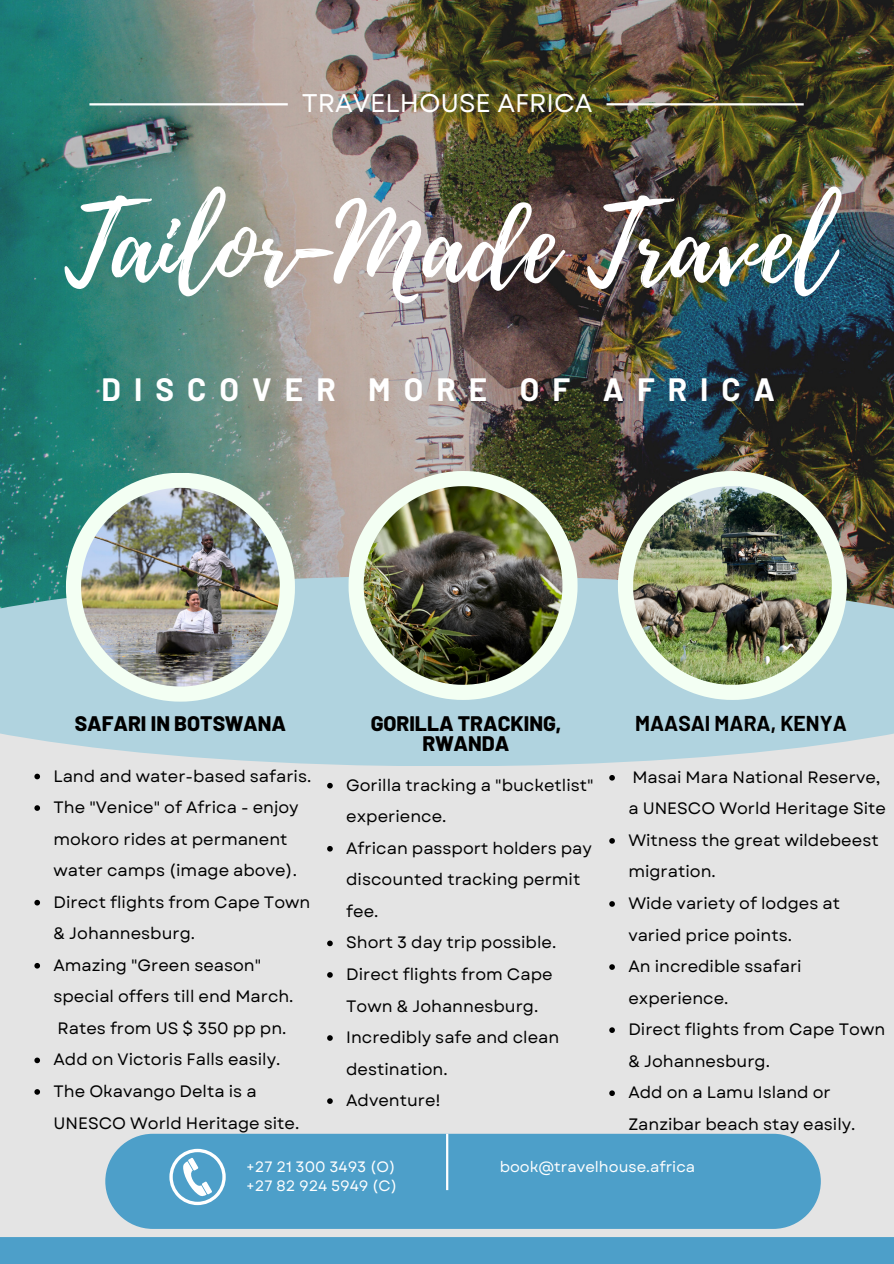
<style>
.page{position:relative;width:894px;height:1264px;background:#fff}
.page>*{position:absolute;margin:0;border:0;box-sizing:border-box;transform-origin:0 0}
.t1{font:106.65px "Playlist Script";color:#fff}
.t2{font:700 31.5px "Barlow";letter-spacing:.415em;color:#fff}
.t3{font:25.5px "Garet";color:#fff}
.t4{font:800 21px/20.2px "Barlow";color:#000;text-align:center}
.t5{font:700 21px "Barlow";color:#000}
.t6{font:16.5px/31.5px "Garet";color:#000}
.t7{font:15px "Garet";color:#fff}
</style>
<div class="page">
<div style="left:0;top:0;width:893px;height:1263px;background:#e4e4e4"></div>
<img style="left:0;top:0;width:893px;height:575px">
<svg style="left:0;top:575px;width:893px;height:191px;fill:#b0d3df"></svg>
<svg style="left:348px;top:471px;width:229px;height:229px"></svg>
<img style="left:363px;top:486px;width:199px;height:198px">
<svg style="left:66px;top:472px;width:229px;height:229px"></svg>
<img style="left:81px;top:488px;width:199px;height:198px">
<svg style="left:617px;top:471px;width:229px;height:229px"></svg>
<img style="left:633px;top:486px;width:198px;height:198px">
<div style="left:105px;top:1133px;width:715px;height:95px;background:#4d9fc9;border-radius:48px"></div>
<div style="left:0;top:1236px;width:893px;height:27px;background:#4d9fc9"></div>
<hr style="left:89px;top:103px;width:199px;height:2px;background:#fff">
<hr style="left:446px;top:1133px;width:2px;height:57px;background:#fff">
<hr style="left:606px;top:103px;width:197px;height:2px;background:#fff">
<svg style="left:169px;top:1148px;width:57px;height:57px"></svg>
<svg style="left:34px;top:773px;width:6px;height:6px"></svg>
<svg style="left:34px;top:805px;width:6px;height:5px"></svg>
<svg style="left:34px;top:899px;width:6px;height:6px"></svg>
<svg style="left:34px;top:963px;width:6px;height:5px"></svg>
<svg style="left:34px;top:1057px;width:6px;height:6px"></svg>
<svg style="left:34px;top:1089px;width:6px;height:5px"></svg>
<svg style="left:609px;top:775px;width:5px;height:5px"></svg>
<svg style="left:609px;top:838px;width:5px;height:5px"></svg>
<svg style="left:609px;top:901px;width:5px;height:5px"></svg>
<svg style="left:609px;top:964px;width:5px;height:5px"></svg>
<svg style="left:609px;top:1027px;width:5px;height:5px"></svg>
<svg style="left:609px;top:1090px;width:5px;height:5px"></svg>
<svg style="left:327px;top:782px;width:6px;height:6px"></svg>
<svg style="left:327px;top:846px;width:6px;height:5px"></svg>
<svg style="left:327px;top:940px;width:6px;height:6px"></svg>
<svg style="left:327px;top:972px;width:6px;height:5px"></svg>
<svg style="left:327px;top:1035px;width:6px;height:5px"></svg>
<svg style="left:327px;top:1098px;width:6px;height:5px"></svg>
<p class="t3" style="left:302px;top:85px;width:292px">TRAVELHOUSE AFRICA</p>
<p class="t1" style="left:65px;top:168px;width:768px">Tailor-Made Travel</p>
<p class="t2" style="left:101px;top:370px;width:675px">DISCOVER MORE OF AFRICA</p>
<p class="t4" style="left:75px;top:712px;width:213px">SAFARI IN BOTSWANA</p>
<p class="t4" style="left:370px;top:712px;width:192px">GORILLA TRACKING,<br>RWANDA</p>
<p class="t5" style="left:635px;top:710px;width:213px">MAASAI MARA, KENYA</p>
<p class="t6" style="left:53px;top:760px;width:259px">Land and water-based safaris.</p>
<p class="t6" style="left:53px;top:791px;width:246px">The "Venice" of Africa - enjoy mokoro rides at permanent water camps (image above).</p>
<p class="t6" style="left:53px;top:886px;width:258px">Direct flights from Cape Town &amp; Johannesburg.</p>
<p class="t6" style="left:53px;top:949px;width:241px">Amazing "Green season" special offers till end March.<br>Rates from US $ 350 pp pn.</p>
<p class="t6" style="left:53px;top:1043px;width:228px">Add on Victoris Falls easily.</p>
<p class="t6" style="left:53px;top:1075px;width:247px">The Okavango Delta is a<br>UNESCO World Heritage site.</p>
<p class="t6" style="left:346px;top:769px;width:249px">Gorilla tracking a "bucketlist" experience.</p>
<p class="t6" style="left:346px;top:832px;width:247px">African passport holders pay discounted tracking permit fee.</p>
<p class="t6" style="left:346px;top:927px;width:211px">Short 3 day trip possible.</p>
<p class="t6" style="left:346px;top:958px;width:208px">Direct flights from Cape<br>Town &amp; Johannesburg.</p>
<p class="t6" style="left:346px;top:1021px;width:214px">Incredibly safe and clean destination.</p>
<p class="t6" style="left:346px;top:1084px;width:96px">Adventure!</p>
<p class="t6" style="left:628px;top:761px;width:259px">Masai Mara National Reserve, a UNESCO World Heritage Site</p>
<p class="t6" style="left:628px;top:824px;width:252px">Witness the great wildebeest migration.</p>
<p class="t6" style="left:628px;top:887px;width:213px">Wide variety of lodges at varied price points.</p>
<p class="t6" style="left:628px;top:950px;width:175px">An incredible ssafari experience.</p>
<p class="t6" style="left:628px;top:1013px;width:258px">Direct flights from Cape Town &amp; Johannesburg.</p>
<p class="t6" style="left:628px;top:1076px;width:228px">Add on a Lamu Island or<br>Zanzibar beach stay easily.</p>
<p class="t7" style="left:246px;top:1155px;width:151px">+27 21 300 3493 (O)</p>
<p class="t7" style="left:246px;top:1174px;width:152px">+27 82 924 5949 (C)</p>
<p class="t7" style="left:499px;top:1155px;width:197px">book@travelhouse.africa</p>
</div>
